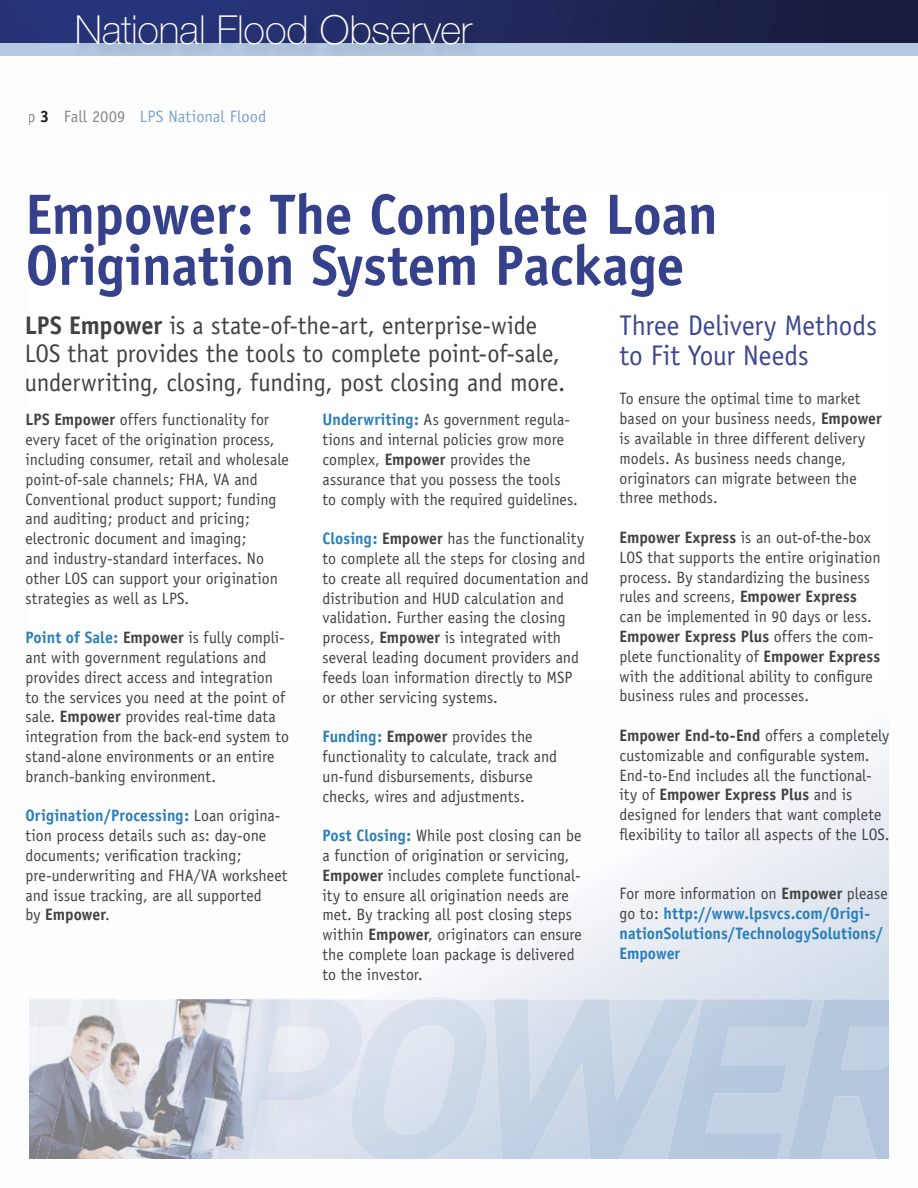
<style>
.page{position:relative;width:918px;height:1188px;background:#fff}
.page>*{position:absolute;margin:0;border:0;box-sizing:border-box;transform-origin:0 0}
.t1{font:700 57px/51px "Officina Sans";letter-spacing:-.01em;color:#36418b}
.t2{font:100 40.05px "Helvetica Neue";letter-spacing:-.005em;color:#fefdfe}
.t3{font:28.5px/30px "Officina Sans";color:#3d478f;scale:.96 1}
.t4{font:25.5px/28.5px "Officina Sans";letter-spacing:-.005em;color:#404143;scale:.96 1}
.t5{font:16.5px/19.8px "Officina Sans";color:#404143;scale:.96 1}
.t6{font:700 16.5px/19.8px "Officina Sans";letter-spacing:.005em;color:#2a7eb7;scale:.96 1}
.t7{font:16.5px "Officina Sans";letter-spacing:.005em;color:#7aa4ce}
.s1{color:#858789}
.s2{font-weight:700;color:#1d1a1b}
.s3{font-weight:700}
.s4{font-weight:700;color:#2a7eb7}
.s5{font-weight:400;color:#404143}
.s6{color:#404143}
</style>
<div class="page">
<svg style="left:410px;top:733px;width:479px;height:265px"></svg>
<img style="left:0;top:0;width:918px;height:43px">
<div style="left:0;top:43px;width:918px;height:13px;background:#b5c9e2"></div>
<img style="left:74px;top:11px;width:413px;height:41px">
<img style="left:418px;top:997px;width:39px;height:1px">
<img style="left:330px;top:998px;width:337px;height:2px">
<img style="left:202px;top:999px;width:33px;height:1px">
<img style="left:366px;top:1000px;width:301px;height:159px">
<img style="left:383px;top:1025px;width:73px;height:110px">
<img style="left:530px;top:1063px;width:61px;height:96px">
<img style="left:72px;top:1000px;width:294px;height:159px">
<img style="left:29px;top:1000px;width:43px;height:159px">
<svg style="left:667px;top:998px;width:222px;height:161px;background:#bbcce1"></svg>
<h2 class="t2" style="left:75px;top:7px;width:399px">National Flood Observer</h2>
<p class="t7" style="left:27px;top:107px;width:241px"><span class="s1">p</span> <span class="s2">3</span> <span class="s1">Fall 2009</span> LPS National Flood</p>
<h1 class="t1" style="left:26px;top:188px;width:694px">Empower: The Complete Loan<br>Origination System Package</h1>
<h3 class="t4" style="left:25px;top:311px;width:565px"><span class="s3">LPS Empower</span> is a state-of-the-art, enterprise-wide<br>LOS that provides the tools to complete point-of-sale, underwriting, closing, funding, post closing and more.</h3>
<h3 class="t3" style="left:620px;top:310px;width:270px">Three Delivery Methods to Fit Your Needs</h3>
<p class="t5" style="left:620px;top:389px;width:275px">To ensure the optimal time to market based on your business needs, <span class="s3">Empower </span>is available in three different delivery models. As business needs change, originators can migrate between the three methods.</p>
<p class="t5" style="left:620px;top:528px;width:273px"><span class="s3">Empower Express</span> is an out-of-the-box LOS that supports the entire origination process. By standardizing the business rules and screens, <span class="s3">Empower Express </span>can be implemented in 90 days or less.<br><span class="s3">Empower Express Plus</span> offers the com&shy;plete functionality of <span class="s3">Empower Express </span>with the additional ability to configure business rules and processes.</p>
<p class="t5" style="left:620px;top:726px;width:283px"><span class="s3">Empower End-to-End</span> offers a completely customizable and configurable system.<br>End-to-End includes all the functional&shy;ity of <span class="s3">Empower Express Plus</span> and is designed for lenders that want complete flexibility to tailor all aspects of the LOS.</p>
<p class="t5" style="left:26px;top:410px;width:276px"><span class="s3">LPS Empower</span> offers functionality for every facet of the origination process, including consumer, retail and wholesale point-of-sale channels; FHA, VA and Conventional product support; funding and auditing; product and pricing; electronic document and imaging;<br>and industry-standard interfaces. No other LOS can support your origination strategies as well as LPS.</p>
<p class="t5" style="left:26px;top:628px;width:276px"><span class="s4">Point of Sale:</span> <span class="s3">Empower</span> is fully compli&shy;ant with government regulations and provides direct access and integration to the services you need at the point of sale. <span class="s3">Empower</span> provides real-time data integration from the back-end system to stand-alone environments or an entire branch-banking environment.</p>
<p class="t5" style="left:26px;top:806px;width:274px"><span class="s4">Origination/Processing:</span> Loan origina&shy;tion process details such as: day-one documents; verification tracking; pre-underwriting and FHA/VA worksheet and issue tracking, are all supported<br>by <span class="s3">Empower</span>.</p>
<p class="t5" style="left:322px;top:410px;width:268px"><span class="s4">Underwriting:</span> As government regula&shy;tions and internal policies grow more complex, <span class="s3">Empower</span> provides the assurance that you possess the tools to comply with the required guidelines.</p>
<p class="t5" style="left:322px;top:529px;width:279px"><span class="s4">Closing:</span> <span class="s3">Empower</span> has the functionality to complete all the steps for closing and to create all required documentation and distribution and HUD calculation and validation. Further easing the closing process, <span class="s3">Empower</span> is integrated with several leading document providers and feeds loan information directly to MSP or other servicing systems.</p>
<p class="t5" style="left:322px;top:727px;width:246px"><span class="s4">Funding:</span> <span class="s3">Empower</span> provides the functionality to calculate, track and un-fund disbursements, disburse checks, wires and adjustments.</p>
<p class="t5" style="left:322px;top:826px;width:272px"><span class="s4">Post Closing:</span> While post closing can be a function of origination or servicing, <span class="s3">Empower</span> includes complete functional&shy;ity to ensure all origination needs are met. By tracking all post closing steps within <span class="s3">Empower</span>, originators can ensure the complete loan package is delivered to the investor.</p>
<p class="t6" style="left:619px;top:884px;width:281px"><span class="s5">For more information on</span> <span class="s6">Empower</span> <span class="s5">please go to:</span> http://www.lpsvcs.com/Origi&shy;nationSolutions/TechnologySolutions/<br>Empower</p>
</div>
